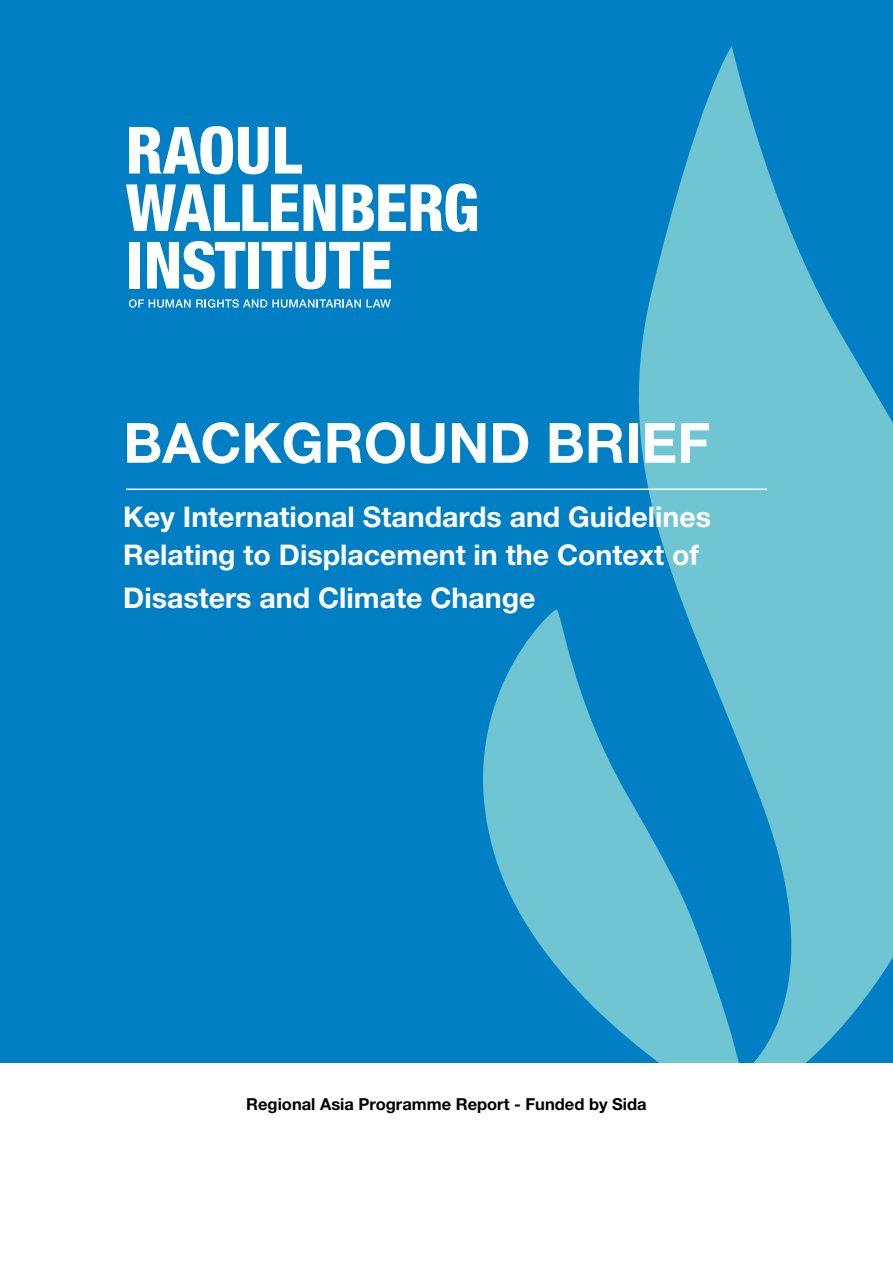
<style>
.page{position:relative;width:893px;height:1263px;background:#fff}
.page>*{position:absolute;margin:0;border:0;box-sizing:border-box;transform-origin:0 0}
.t1{font:700 55.5px "Helvetica Neue LT Std";color:#fff}
.t2{font:700 28.5px/37.5px "Helvetica Neue LT Std";color:#fff}
.t3{font:700 16.5px "Helvetica Neue LT Std";color:#000}
</style>
<div class="page">
<div style="left:0;top:0;width:893px;height:1062px;background:#007fc5"></div>
<svg style="left:129px;top:299px;width:232px;height:9px"></svg>
<svg style="left:367px;top:299px;width:24px;height:8px"></svg>
<svg style="left:129px;top:126px;width:140px;height:48px"></svg>
<svg style="left:275px;top:127px;width:27px;height:46px"></svg>
<svg style="left:126px;top:184px;width:209px;height:47px"></svg>
<svg style="left:342px;top:183px;width:135px;height:49px"></svg>
<div style="left:129px;top:242px;width:11px;height:46px;background:#fff"></div>
<svg style="left:147px;top:241px;width:98px;height:48px"></svg>
<div style="left:248px;top:242px;width:11px;height:46px;background:#fff"></div>
<svg style="left:262px;top:242px;width:129px;height:47px"></svg>
<svg style="left:483px;top:46px;width:410px;height:1016px"></svg>
<hr style="left:126px;top:488px;width:641px;height:2px;background:#fff">
<h1 class="t1" style="left:123px;top:409px;width:588px">BACKGROUND BRIEF</h1>
<p class="t2" style="left:123px;top:498px;width:589px">Key International Standards and Guidelines<br>Relating to Displacement in the Context of</p>
<p class="t2" style="left:123px;top:578px;width:414px">Disasters and Climate Change</p>
<p class="t3" style="left:246px;top:1094px;width:402px">Regional Asia Programme Report - Funded by Sida</p>
</div>
